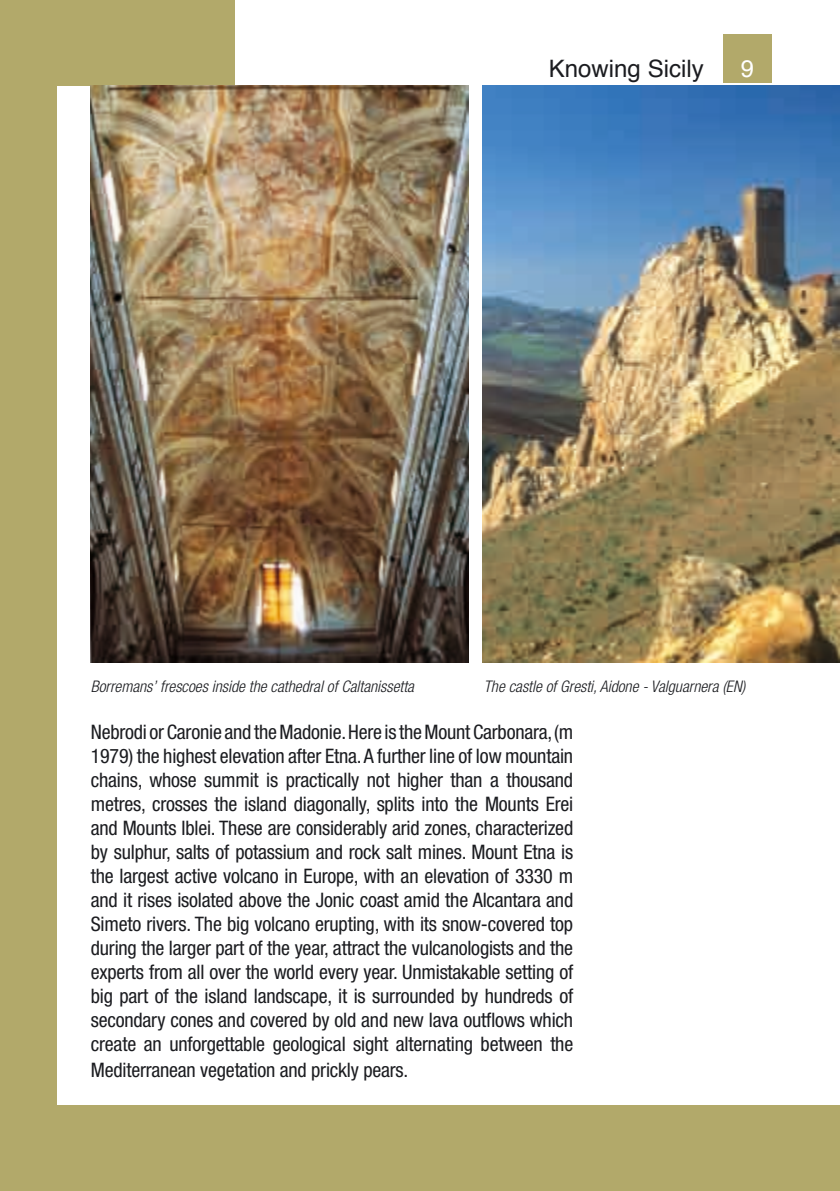
<style>
.page{position:relative;width:840px;height:1191px;background:#fff}
.page>*{position:absolute;margin:0;border:0;box-sizing:border-box;transform-origin:0 0}
.t1{font:24px "Helvetica";color:#1b1c20}
.t2{font:24px "Helvetica";color:#fff}
.t3{font:condensed 20px/24px "Helvetica Neue";letter-spacing:-.01em;color:#1b1c20;text-align:justify}
.t4{font:italic 300 condensed 16px "Helvetica Neue";color:#1b1c20}
</style>
<div class="page">
<div style="left:0;top:0;width:234px;height:85px;background:#b2a96a"></div>
<div style="left:0;top:0;width:57px;height:1183px;background:#b2a96a"></div>
<div style="left:723px;top:34px;width:48px;height:48px;background:#b2a96a"></div>
<div style="left:0;top:1106px;width:839px;height:85px;background:#b2a96a"></div>
<img style="left:482px;top:85px;width:357px;height:577px">
<img style="left:91px;top:85px;width:377px;height:577px">
<p class="t1" style="left:548px;top:50px;width:156px">Knowing Sicily</p>
<p class="t2" style="left:740px;top:50px;width:15px">9</p>
<p class="t4" style="left:483px;top:677px;width:263px">The castle of Gresti, Aidone - Valguarnera (EN)</p>
<p class="t3" style="left:91px;top:719px;width:483px">Nebrodi or Caronie and the Madonie. Here is the Mount Carbonara, (m 1979) the highest elevation after Etna. A further line of low mountain chains, whose summit is practically not higher than a thousand metres, crosses the island diagonally, splits into the Mounts Erei and Mounts Iblei. These are considerably arid zones, characterized by sulphur, salts of potassium and rock salt mines. Mount Etna is the largest active volcano in Europe, with an elevation of 3330 m and it rises isolated above the Jonic coast amid the Alcantara and Simeto rivers. The big volcano erupting, with its snow-covered top during the larger part of the year, attract the vulcanologists and the experts from all over the world every year. Unmistakable setting of big part of the island landscape, it is surrounded by hundreds of secondary cones and covered by old and new lava outflows which create an unforgettable geological sight alternating between the</p>
<p class="t3" style="left:91px;top:1057px;width:319px">Mediterranean vegetation and prickly pears.</p>
<p class="t4" style="left:91px;top:677px;width:324px">Borremans’ frescoes inside the cathedral of Caltanissetta</p>
</div>
